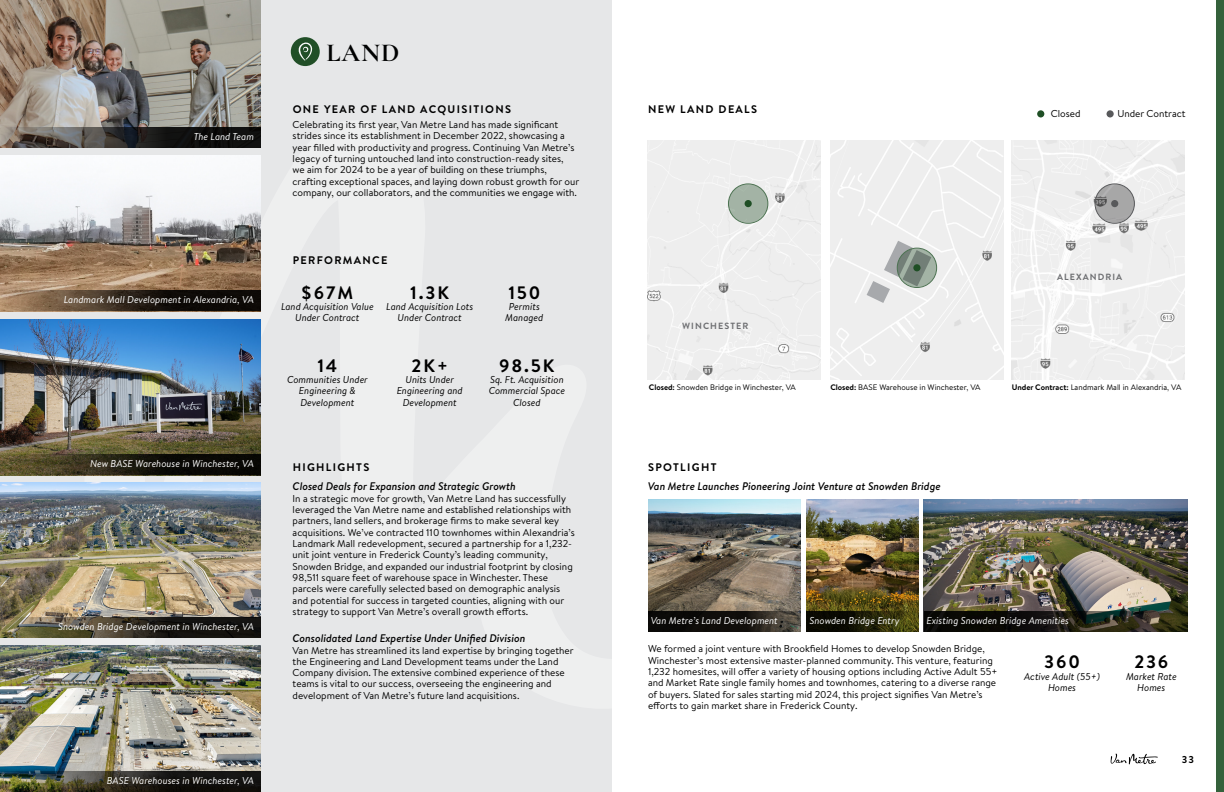
<style>
.page{position:relative;width:1224px;height:792px;background:#fff}
.page>*{position:absolute;margin:0;border:0;box-sizing:border-box;transform-origin:0 0}
.t1{font:700 26px "Cormorant Garamond";color:#000101}
.t2{font:700 18px "Brandon Text";letter-spacing:.1em;color:#000}
.t3{font:italic 500 11px "Brandon Text";color:#000}
.t4{font:700 11px "Brandon Text";letter-spacing:.12em;color:#000}
.t5{font:10px/11.3px "Brandon Text";color:#000}
.t6{font:italic 10px/11.3px "Brandon Text";color:#000;text-align:center}
.t7{font:italic 10px "Brandon Text";color:#fff}
.t8{font:700 10px "Brandon Text";color:#000}
.t9{font:700 9px "Brandon Text";letter-spacing:.12em;color:#6d6e71}
.t10{font:8px "Brandon Text";color:#000}
.s1{font-weight:700}
</style>
<div class="page">
<svg style="left:1111px;top:754px;width:47px;height:10px"></svg>
<img style="left:830px;top:140px;width:173px;height:239px">
<img style="left:1012px;top:140px;width:172px;height:239px">
<div style="left:648px;top:140px;width:173px;height:239px;background:#eee"></div>
<div style="left:0;top:0;width:612px;height:792px;background:#e6e7e8"></div>
<img style="left:806px;top:500px;width:112px;height:131px">
<img style="left:648px;top:500px;width:153px;height:111px">
<img style="left:924px;top:500px;width:264px;height:111px">
<img style="left:0;top:0;width:261px;height:127px">
<img style="left:0;top:320px;width:261px;height:134px">
<img style="left:0;top:482px;width:261px;height:136px">
<img style="left:0;top:155px;width:261px;height:135px">
<img style="left:0;top:645px;width:261px;height:126px">
<svg style="left:0;top:290px;width:261px;height:21px;background:#423427"></svg>
<svg style="left:0;top:127px;width:261px;height:21px;background:#363331"></svg>
<svg style="left:0;top:454px;width:261px;height:21px;background:#282415"></svg>
<svg style="left:0;top:618px;width:261px;height:20px;background:#3d392a"></svg>
<img style="left:0;top:771px;width:261px;height:21px">
<svg style="left:807px;top:611px;width:111px;height:20px;background:#232208"></svg>
<svg style="left:648px;top:611px;width:153px;height:20px;background:#1e1b17"></svg>
<svg style="left:924px;top:611px;width:264px;height:20px;background:#1e1e14"></svg>
<div style="left:1217px;top:0;width:7px;height:792px;background:#35613b"></div>
<div style="left:291px;top:37px;width:29px;height:29px;background:#214f27;border-radius:50%"></div>
<svg style="left:298px;top:42px;width:14px;height:19px"></svg>
<div style="left:1107px;top:110px;width:7px;height:7px;background:#58595b;border-radius:50%"></div>
<svg style="left:1095px;top:184px;width:39px;height:39px"></svg>
<div style="left:1095px;top:183px;width:40px;height:41px;border:1px solid #58595b;border-radius:50%"></div>
<div style="left:1111px;top:200px;width:7px;height:7px;background:#58595b;border-radius:50%"></div>
<div style="left:1037px;top:110px;width:7px;height:7px;background:#1f4f25;border-radius:50%"></div>
<svg style="left:867px;top:241px;width:64px;height:62px;background:#ddddde"></svg>
<svg style="left:728px;top:184px;width:40px;height:39px"></svg>
<div style="left:728px;top:183px;width:40px;height:41px;border:1px solid #4c7251;border-radius:50%"></div>
<div style="left:745px;top:200px;width:7px;height:7px;background:#1f4f25;border-radius:50%"></div>
<svg style="left:897px;top:248px;width:40px;height:39px"></svg>
<div style="left:897px;top:248px;width:40px;height:40px;border:1px solid #4c7251;border-radius:50%"></div>
<div style="left:913px;top:264px;width:8px;height:7px;background:#1f4f25;border-radius:50%"></div>
<p class="t7" style="left:194px;top:129px;width:62px">The Land Team</p>
<p class="t7" style="left:64px;top:292px;width:192px">Landmark Mall Development in Alexandria, VA</p>
<p class="t7" style="left:90px;top:457px;width:165px">New BASE Warehouse in Winchester, VA</p>
<p class="t7" style="left:58px;top:620px;width:197px">Snowden Bridge Development in Winchester, VA</p>
<p class="t7" style="left:107px;top:773px;width:149px">BASE Warehouses in Winchester, VA</p>
<h1 class="t1" style="left:327px;top:37px;width:74px">LAND</h1>
<p class="t4" style="left:293px;top:102px;width:220px">ONE YEAR OF LAND ACQUISITIONS</p>
<p class="t5" style="left:293px;top:119px;width:288px">Celebrating its first year, Van Metre Land has made significant strides since its establishment in December 2022, showcasing a year filled with productivity and progress. Continuing Van Metre’s legacy of turning untouched land into construction-ready sites,<br>we aim for 2024 to be a year of building on these triumphs, crafting exceptional spaces, and laying down robust growth for our company, our collaborators, and the communities we engage with.</p>
<p class="t4" style="left:293px;top:253px;width:96px">PERFORMANCE</p>
<h2 class="t2" style="left:301px;top:280px;width:53px">$67M</h2>
<p class="t6" style="left:281px;top:300px;width:94px">Land Acquisition Value<br>Under Contract</p>
<h2 class="t2" style="left:317px;top:353px;width:21px">14</h2>
<p class="t6" style="left:287px;top:374px;width:82px">Communities Under<br>Engineering &amp;<br>Development</p>
<h2 class="t2" style="left:410px;top:280px;width:40px">1.3K</h2>
<p class="t6" style="left:386px;top:300px;width:88px">Land Acquisition Lots<br>Under Contract</p>
<h2 class="t2" style="left:412px;top:353px;width:38px">2K+</h2>
<p class="t6" style="left:397px;top:374px;width:67px">Units Under<br>Engineering and<br>Development</p>
<h2 class="t2" style="left:508px;top:280px;width:34px">150</h2>
<p class="t6" style="left:505px;top:300px;width:40px">Permits<br>Managed</p>
<h2 class="t2" style="left:499px;top:353px;width:57px">98.5K</h2>
<p class="t6" style="left:489px;top:374px;width:78px">Sq. Ft. Acquisition<br>Commercial Space<br>Closed</p>
<p class="t4" style="left:648px;top:102px;width:111px">NEW LAND DEALS</p>
<p class="t9" style="left:682px;top:319px;width:68px">WINCHESTER</p>
<p class="t5" style="left:1051px;top:108px;width:31px">Closed</p>
<p class="t5" style="left:1117px;top:108px;width:70px">Under Contract</p>
<p class="t9" style="left:1057px;top:271px;width:67px">ALEXANDRIA</p>
<p class="t10" style="left:649px;top:382px;width:149px"><span class="s1">Closed:</span> Snowden Bridge in Winchester, VA</p>
<p class="t10" style="left:830px;top:382px;width:152px"><span class="s1">Closed:</span> BASE Warehouse in Winchester, VA</p>
<p class="t10" style="left:1012px;top:382px;width:171px"><span class="s1">Under Contract:</span> Landmark Mall in Alexandria, VA</p>
<p class="t4" style="left:648px;top:460px;width:70px">SPOTLIGHT</p>
<p class="t3" style="left:648px;top:479px;width:294px">Van Metre Launches Pioneering Joint Venture at Snowden Bridge</p>
<p class="t4" style="left:293px;top:460px;width:78px">HIGHLIGHTS</p>
<p class="t3" style="left:293px;top:479px;width:225px">Closed Deals for Expansion and Strategic Growth</p>
<p class="t5" style="left:293px;top:492px;width:284px">In a strategic move for growth, Van Metre Land has successfully leveraged the Van Metre name and established relationships with partners, land sellers, and brokerage firms to make several key acquisitions. We’ve contracted 110 townhomes within Alexandria’s Landmark Mall redevelopment, secured a partnership for a 1,232- unit joint venture in Frederick County’s leading community, Snowden Bridge, and expanded our industrial footprint by closing 98,511 square feet of warehouse space in Winchester. These parcels were carefully selected based on demographic analysis and potential for success in targeted counties, aligning with our strategy to support Van Metre’s overall growth efforts.</p>
<p class="t3" style="left:293px;top:631px;width:234px">Consolidated Land Expertise Under Unified Division</p>
<p class="t5" style="left:293px;top:644px;width:283px">Van Metre has streamlined its land expertise by bringing together the Engineering and Land Development teams under the Land Company division. The extensive combined experience of these teams is vital to our success, overseeing the engineering and development of Van Metre’s future land acquisitions.</p>
<p class="t5" style="left:648px;top:643px;width:351px">We formed a joint venture with Brookfield Homes to develop Snowden Bridge, Winchester’s most extensive master-planned community. This venture, featuring 1,232 homesites, will offer a variety of housing options including Active Adult 55+ and Market Rate single family homes and townhomes, catering to a diverse range of buyers. Slated for sales starting mid 2024, this project signifies Van Metre’s efforts to gain market share in Frederick County.</p>
<p class="t7" style="left:651px;top:614px;width:129px">Van Metre’s Land Development</p>
<p class="t7" style="left:810px;top:614px;width:92px">Snowden Bridge Entry</p>
<p class="t7" style="left:927px;top:614px;width:144px">Existing Snowden Bridge Amenities</p>
<h2 class="t2" style="left:1044px;top:650px;width:37px">360</h2>
<p class="t6" style="left:1024px;top:670px;width:77px">Active Adult (55+)<br>Homes</p>
<h2 class="t2" style="left:1134px;top:650px;width:36px">236</h2>
<p class="t6" style="left:1126px;top:670px;width:52px">Market Rate<br>Homes</p>
<p class="t8" style="left:1182px;top:752px;width:14px">33</p>
</div>
